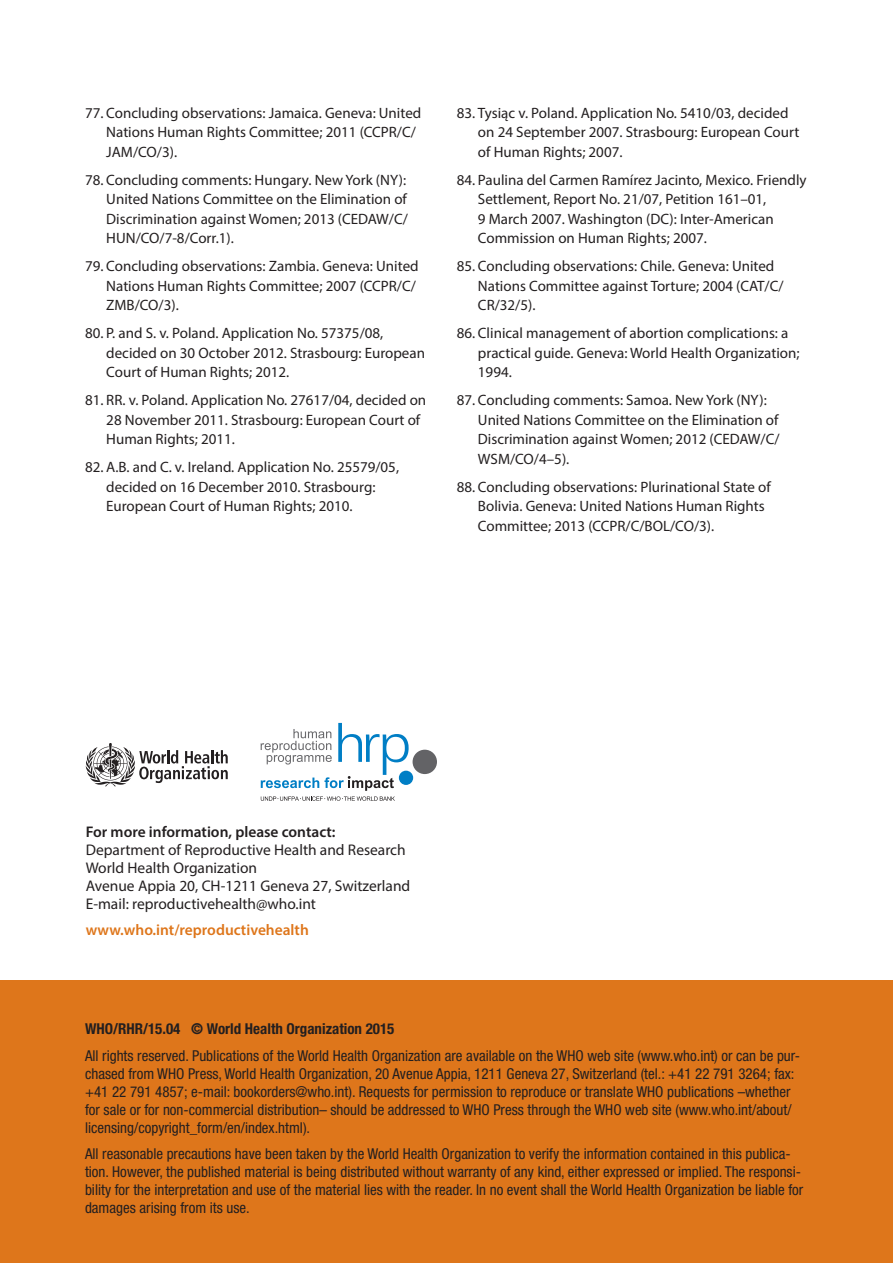
<style>
.page{position:relative;width:893px;height:1263px;background:#fff}
.page>*{position:absolute;margin:0;border:0;box-sizing:border-box;transform-origin:0 0}
.t1{font:15.45px/18px "Myriad Pro";color:#231f20}
.t2{font:600 15.45px "Myriad Pro";color:#de761b}
.Reference{font:15px/19.5px "Myriad Pro";color:#231f20}
.t3{font:condensed 15px/18px "Helvetica Neue LT Std";color:#231f20}
.t4{font:700 condensed 15px "Helvetica Neue LT Std";color:#231f20}
.s1{font-weight:600}
</style>
<div class="page">
<div style="left:0;top:980px;width:893px;height:283px;background:#de761b"></div>
<svg style="left:85px;top:743px;width:143px;height:43px"></svg>
<div style="left:413px;top:750px;width:24px;height:24px;background:#636366;border-radius:50%"></div>
<div style="left:399px;top:771px;width:14px;height:14px;background:#007ec5;border-radius:50%"></div>
<svg style="left:261px;top:723px;width:148px;height:78px"></svg>
<p class="Reference" style="left:106px;top:103px;width:317px;text-indent:-21px">77. Concluding observations: Jamaica. Geneva: United<br>Nations Human Rights Committee; 2011 (CCPR/C/<br>JAM/CO/3).</p>
<p class="Reference" style="left:106px;top:170px;width:303px;text-align:justify;text-indent:-21px">78. Concluding comments: Hungary. New York (NY):<br>United Nations Committee on the Elimination of Discrimination against Women; 2013 (CEDAW/C/ HUN/CO/7-8/Corr.1).</p>
<p class="Reference" style="left:106px;top:256px;width:314px;text-indent:-21px">79. Concluding observations: Zambia. Geneva: United<br>Nations Human Rights Committee; 2007 (CCPR/C/<br>ZMB/CO/3).</p>
<p class="Reference" style="left:106px;top:323px;width:320px;text-indent:-21px">80. P. and S. v. Poland. Application No. 57375/08, decided on 30 October 2012. Strasbourg: European<br>Court of Human Rights; 2012.</p>
<p class="Reference" style="left:106px;top:390px;width:321px;text-indent:-21px">81. RR. v. Poland. Application No. 27617/04, decided on<br>28 November 2011. Strasbourg: European Court of<br>Human Rights; 2011.</p>
<p class="Reference" style="left:106px;top:457px;width:294px;text-indent:-21px">82. A.B. and C. v. Ireland. Application No. 25579/05, decided on 16 December 2010. Strasbourg:<br>European Court of Human Rights; 2010.</p>
<p class="Reference" style="left:478px;top:103px;width:323px;text-indent:-21px">83. Tysiąc v. Poland. Application No. 5410/03, decided on 24 September 2007. Strasbourg: European Court of Human Rights; 2007.</p>
<p class="Reference" style="left:478px;top:170px;width:330px;text-indent:-21px">84. Paulina del Carmen Ramírez Jacinto, Mexico. Friendly Settlement, Report No. 21/07, Petition 161–01,<br>9 March 2007. Washington (DC): Inter-American Commission on Human Rights; 2007.</p>
<p class="Reference" style="left:478px;top:256px;width:307px;text-indent:-21px">85. Concluding observations: Chile. Geneva: United<br>Nations Committee against Torture; 2004 (CAT/C/<br>CR/32/5).</p>
<p class="Reference" style="left:478px;top:323px;width:323px;text-indent:-21px">86. Clinical management of abortion complications: a practical guide. Geneva: World Health Organization;<br>1994.</p>
<p class="Reference" style="left:478px;top:390px;width:303px;text-indent:-21px">87. Concluding comments: Samoa. New York (NY):<br>United Nations Committee on the Elimination of Discrimination against Women; 2012 (CEDAW/C/ WSM/CO/4–5).</p>
<p class="Reference" style="left:478px;top:477px;width:294px;text-indent:-21px">88. Concluding observations: Plurinational State of<br>Bolivia. Geneva: United Nations Human Rights<br>Committee; 2013 (CCPR/C/BOL/CO/3).</p>
<p class="t1" style="left:86px;top:822px;width:326px"><span class="s1">For more information, please contact:<br></span>Department of Reproductive Health and Research World Health Organization<br>Avenue Appia 20, CH-1211 Geneva 27, Switzerland E-mail: reproductivehealth@who.int</p>
<p class="t2" style="left:86px;top:920px;width:225px">www.who.int/reproductivehealth</p>
<p class="t4" style="left:85px;top:1020px;width:311px">WHO/RHR/15.04 © World Health Organization 2015</p>
<p class="t3" style="left:85px;top:1046px;width:716px">All rights reserved. Publications of the World Health Organization are available on the WHO web site (www.who.int) or can be pur&shy;chased from WHO Press, World Health Organization, 20 Avenue Appia, 1211 Geneva 27, Switzerland (tel.: +41 22 791 3264; fax: +41 22 791 4857; e-mail: bookorders@who.int). Requests for permission to reproduce or translate WHO publications –whether for sale or for non-commercial distribution– should be addressed to WHO Press through the WHO web site (www.who.int/about/ licensing/copyright_form/en/index.html).</p>
<p class="t3" style="left:85px;top:1145px;width:720px">All reasonable precautions have been taken by the World Health Organization to verify the information contained in this publica&shy;tion. However, the published material is being distributed without warranty of any kind, either expressed or implied. The responsi&shy;bility for the interpretation and use of the material lies with the reader. In no event shall the World Health Organization be liable for damages arising from its use.</p>
</div>
